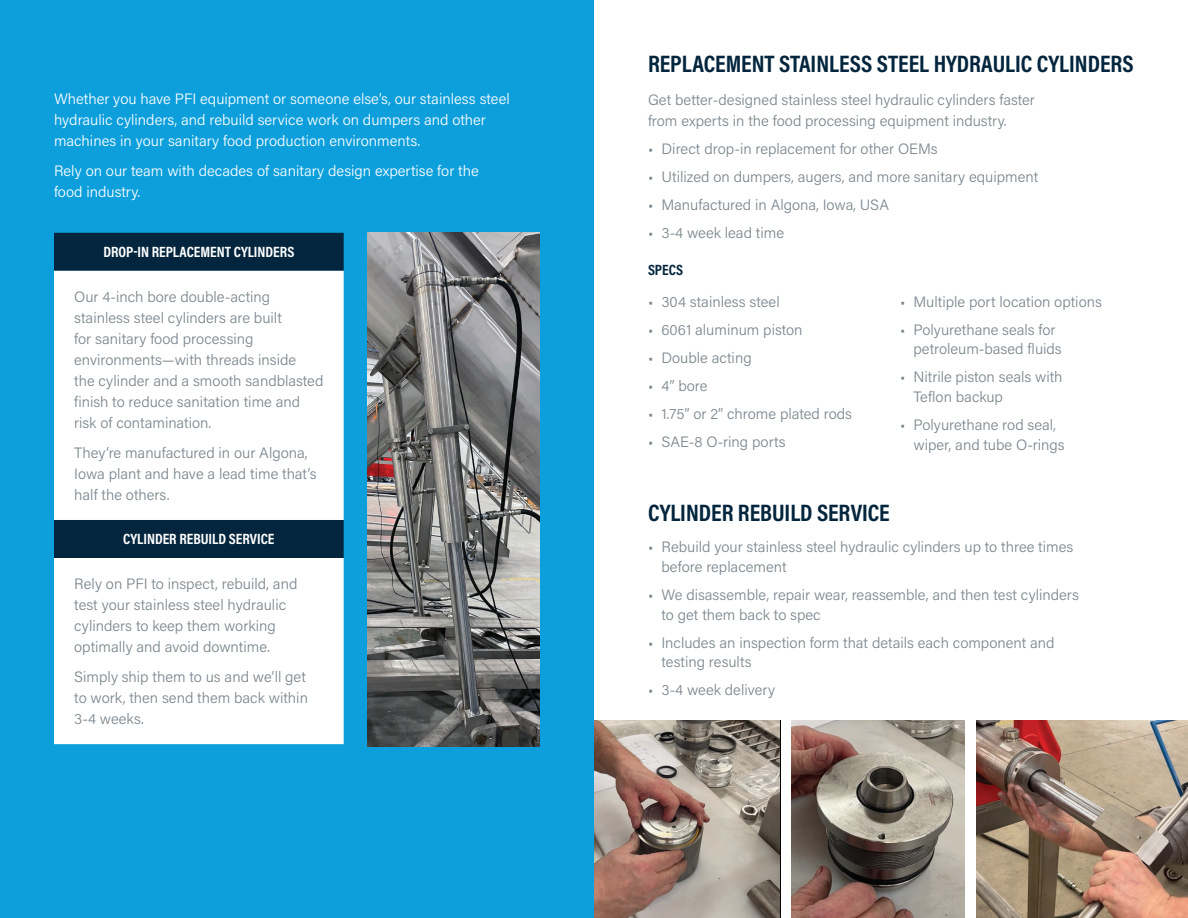
<style>
.page{position:relative;width:1188px;height:918px;background:#fff}
.page>*{position:absolute;margin:0;border:0;box-sizing:border-box;transform-origin:0 0}
.t1{font:700 24px "Acumin Pro Cond";color:#03253d}
.t2{font:300 15px/21px "Acumin Pro";color:#7b868d}
.t3{font:300 15px/21px "Acumin Pro";color:#fff}
.t4{font:700 15px "Acumin Pro Cond";color:#fff}
.t5{font:700 15px "Acumin Pro Cond";color:#03253d}
</style>
<div class="page">
<div style="left:0;top:0;width:594px;height:918px;background:#0c9fdc"></div>
<div style="left:54px;top:233px;width:290px;height:38px;background:#03253d"></div>
<svg style="left:54px;top:271px;width:290px;height:473px;background:#eaedef"></svg>
<img style="left:367px;top:232px;width:173px;height:514px">
<img style="left:976px;top:720px;width:212px;height:198px">
<img style="left:792px;top:720px;width:172px;height:198px">
<img style="left:594px;top:720px;width:186px;height:198px">
<p class="t3" style="left:54px;top:88px;width:457px">Whether you have PFI equipment or someone else’s, our stainless steel hydraulic cylinders, and rebuild service work on dumpers and other machines in your sanitary food production environments.</p>
<p class="t3" style="left:54px;top:159px;width:426px">Rely on our team with decades of sanitary design expertise for the food industry.</p>
<p class="t4" style="left:103px;top:242px;width:192px">DROP-IN REPLACEMENT CYLINDERS</p>
<p class="t2" style="left:74px;top:286px;width:251px">Our 4-inch bore double-acting stainless steel cylinders are built<br>for sanitary food processing environments—with threads inside<br>the cylinder and a smooth sandblasted finish to reduce sanitation time and risk of contamination.</p>
<p class="t2" style="left:74px;top:441px;width:244px">They’re manufactured in our Algona,<br>Iowa plant and have a lead time that’s half the others.</p>
<p class="t4" style="left:123px;top:529px;width:153px">CYLINDER REBUILD SERVICE</p>
<p class="t2" style="left:74px;top:573px;width:225px">Rely on PFI to inspect, rebuild, and test your stainless steel hydraulic cylinders to keep them working optimally and avoid downtime.</p>
<p class="t2" style="left:74px;top:666px;width:235px">Simply ship them to us and we’ll get to work, then send them back within<br>3-4 weeks.</p>
<h1 class="t1" style="left:648px;top:48px;width:487px">REPLACEMENT STAINLESS STEEL HYDRAULIC CYLINDERS</h1>
<p class="t2" style="left:648px;top:88px;width:388px">Get better-designed stainless steel hydraulic cylinders faster from experts in the food processing equipment industry.</p>
<p class="t2" style="left:648px;top:137px;width:291px">• Direct drop-in replacement for other OEMs</p>
<p class="t2" style="left:648px;top:166px;width:392px">• Utilized on dumpers, augers, and more sanitary equipment</p>
<p class="t2" style="left:648px;top:194px;width:243px">• Manufactured in Algona, Iowa, USA</p>
<p class="t2" style="left:648px;top:222px;width:138px">• 3-4 week lead time</p>
<p class="t5" style="left:648px;top:260px;width:36px">SPECS</p>
<p class="t2" style="left:648px;top:290px;width:133px">• 304 stainless steel</p>
<p class="t2" style="left:648px;top:319px;width:156px">• 6061 aluminum piston</p>
<p class="t2" style="left:648px;top:347px;width:105px">• Double acting</p>
<p class="t2" style="left:648px;top:375px;width:61px">• 4” bore</p>
<p class="t2" style="left:648px;top:403px;width:206px">• 1.75” or 2” chrome plated rods</p>
<p class="t2" style="left:648px;top:431px;width:139px">• SAE-8 O-ring ports</p>
<p class="t2" style="left:900px;top:290px;width:203px">• Multiple port location options</p>
<p class="t2" style="left:914px;top:319px;width:150px;line-height:19.5px;text-indent:-14px">• Polyurethane seals for petroleum-based fluids</p>
<p class="t2" style="left:914px;top:367px;width:151px;line-height:19.5px;text-indent:-14px">• Nitrile piston seals with<br>Teflon backup</p>
<p class="t2" style="left:914px;top:415px;width:153px;line-height:19.5px;text-indent:-14px">• Polyurethane rod seal, wiper, and tube O-rings</p>
<h1 class="t1" style="left:648px;top:497px;width:243px">CYLINDER REBUILD SERVICE</h1>
<p class="t2" style="left:662px;top:537px;width:413px;line-height:19.5px;text-indent:-14px">• Rebuild your stainless steel hydraulic cylinders up to three times before replacement</p>
<p class="t2" style="left:662px;top:585px;width:419px;line-height:19.5px;text-indent:-14px">• We disassemble, repair wear, reassemble, and then test cylinders to get them back to spec</p>
<p class="t2" style="left:662px;top:632px;width:395px;line-height:19.5px;text-indent:-14px">• Includes an inspection form that details each component and testing results</p>
<p class="t2" style="left:648px;top:679px;width:129px">• 3-4 week delivery</p>
</div>
